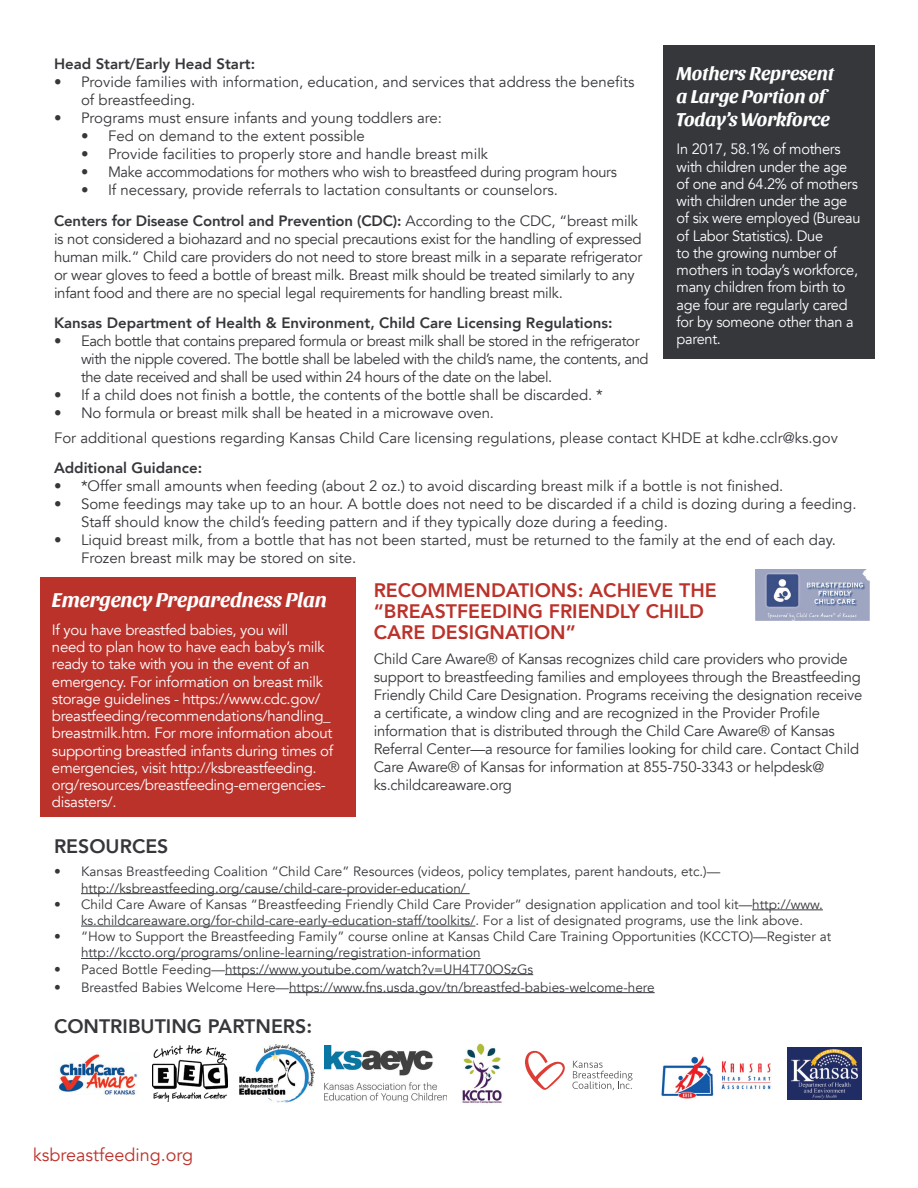
<style>
.page{position:relative;width:918px;height:1188px;background:#fff}
.page>*{position:absolute;margin:0;border:0;box-sizing:border-box;transform-origin:0 0}
.t1{font:italic 700 21px "Sansita";color:#fff}
.t2{font:800 19.5px/21px "Avenir";color:#bb322b}
.t3{font:italic 700 19.5px/23.4px "Sansita";color:#fff}
.t4{font:800 19.5px "Avenir";color:#35373b}
.t5{font:18px "Avenir";color:#bb322b}
.t6{font:15px/18px "Avenir";letter-spacing:-.015em;color:#35373b}
.t7{font:15px/17.2px "Avenir";letter-spacing:-.02em;color:#fff}
.t8{font:800 15px "Avenir";color:#35373b}
.t9{font:13.5px/16.2px "Avenir";color:#35373b}
.s1{font-weight:800}
</style>
<div class="page">
<hr style="left:81px;top:893px;width:389px;height:1px;background:#35373b">
<hr style="left:752px;top:910px;width:71px;height:1px;background:#35373b">
<hr style="left:81px;top:926px;width:394px;height:1px;background:#35373b">
<hr style="left:81px;top:958px;width:400px;height:1px;background:#35373b">
<hr style="left:225px;top:974px;width:308px;height:1px;background:#35373b">
<hr style="left:289px;top:992px;width:366px;height:1px;background:#35373b">
<div style="left:40px;top:577px;width:316px;height:240px;background:#bb322b"></div>
<img style="left:756px;top:569px;width:114px;height:52px">
<div style="left:663px;top:45px;width:212px;height:314px;background:#35373b"></div>
<img style="left:59px;top:1054px;width:79px;height:41px">
<img style="left:462px;top:1043px;width:40px;height:61px">
<img style="left:661px;top:1056px;width:110px;height:43px">
<img style="left:325px;top:1045px;width:122px;height:57px">
<svg style="left:525px;top:1051px;width:40px;height:39px"></svg>
<svg style="left:572px;top:1061px;width:60px;height:29px"></svg>
<img style="left:153px;top:1046px;width:75px;height:55px">
<img style="left:239px;top:1045px;width:76px;height:57px">
<img style="left:787px;top:1048px;width:74px;height:52px">
<p class="t8" style="left:54px;top:52px;width:203px">Head Start/Early Head Start:</p>
<p class="t6" style="left:81px;top:73px;width:555px;text-indent:-27px">• Provide families with information, education, and services that address the benefits of breastfeeding.</p>
<p class="t6" style="left:54px;top:109px;width:390px">• Programs must ensure infants and young toddlers are:</p>
<p class="t6" style="left:81px;top:127px;width:285px">• Fed on demand to the extent possible</p>
<p class="t6" style="left:81px;top:145px;width:409px">• Provide facilities to properly store and handle breast milk</p>
<p class="t6" style="left:81px;top:163px;width:538px">• Make accommodations for mothers who wish to breastfeed during program hours</p>
<p class="t6" style="left:81px;top:181px;width:479px">• If necessary, provide referrals to lactation consultants or counselors.</p>
<p class="t6" style="left:54px;top:212px;width:590px"><span class="s1">Centers for Disease Control and Prevention (CDC):</span> According to the CDC, “breast milk is not considered a biohazard and no special precautions exist for the handling of expressed human milk.” Child care providers do not need to store breast milk in a separate refrigerator or wear gloves to feed a bottle of breast milk. Breast milk should be treated similarly to any infant food and there are no special legal requirements for handling breast milk.</p>
<p class="t8" style="left:54px;top:311px;width:560px">Kansas Department of Health &amp; Environment, Child Care Licensing Regulations:</p>
<p class="t6" style="left:81px;top:332px;width:569px;text-indent:-27px">• Each bottle that contains prepared formula or breast milk shall be stored in the refrigerator with the nipple covered. The bottle shall be labeled with the child’s name, the contents, and the date received and shall be used within 24 hours of the date on the label.</p>
<p class="t6" style="left:54px;top:386px;width:550px">• If a child does not finish a bottle, the contents of the bottle shall be discarded. *</p>
<p class="t6" style="left:54px;top:404px;width:442px">• No formula or breast milk shall be heated in a microwave oven.</p>
<p class="t6" style="left:54px;top:429px;width:785px">For additional questions regarding Kansas Child Care licensing regulations, please contact KHDE at kdhe.cclr@ks.gov</p>
<p class="t8" style="left:54px;top:456px;width:150px">Additional Guidance:</p>
<p class="t6" style="left:54px;top:477px;width:731px">• *Offer small amounts when feeding (about 2 oz.) to avoid discarding breast milk if a bottle is not finished.</p>
<p class="t6" style="left:81px;top:495px;width:777px;text-indent:-27px">• Some feedings may take up to an hour. A bottle does not need to be discarded if a child is dozing during a feeding.<br>Staff should know the child’s feeding pattern and if they typically doze during a feeding.</p>
<p class="t6" style="left:81px;top:531px;width:756px;text-indent:-27px">• Liquid breast milk, from a bottle that has not been started, must be returned to the family at the end of each day.<br>Frozen breast milk may be stored on site.</p>
<p class="t2" style="left:374px;top:580px;width:345px">RECOMMENDATIONS: ACHIEVE THE “BREASTFEEDING FRIENDLY CHILD<br>CARE DESIGNATION”</p>
<p class="t6" style="left:374px;top:650px;width:490px">Child Care Aware® of Kansas recognizes child care providers who provide support to breastfeeding families and employees through the Breastfeeding Friendly Child Care Designation. Programs receiving the designation receive a certificate, a window cling and are recognized in the Provider Profile information that is distributed through the Child Care Aware® of Kansas Referral Center—a resource for families looking for child care. Contact Child Care Aware® of Kansas for information at 855-750-3343 or helpdesk@ ks.childcareaware.org</p>
<p class="t3" style="left:677px;top:61px;width:159px">Mothers Represent a Large Portion of<br>Today’s Workforce</p>
<p class="t7" style="left:677px;top:141px;width:186px">In 2017, 58.1% of mothers with children under the age of one and 64.2% of mothers with children under the age of six were employed (Bureau of Labor Statistics). Due<br>to the growing number of mothers in today’s workforce, many children from birth to age four are regularly cared for by someone other than a parent.</p>
<p class="t1" style="left:52px;top:587px;width:276px">Emergency Preparedness Plan</p>
<p class="t7" style="left:52px;top:621px;width:283px">If you have breastfed babies, you will<br>need to plan how to have each baby’s milk ready to take with you in the event of an emergency. For information on breast milk storage guidelines - https://www.cdc.gov/ breastfeeding/recommendations/handling_ breastmilk.htm. For more information about supporting breastfed infants during times of emergencies, visit http://ksbreastfeeding. org/resources/breastfeeding-emergencies&shy;disasters/.</p>
<p class="t4" style="left:54px;top:831px;width:116px">RESOURCES</p>
<p class="t9" style="left:81px;top:864px;width:641px;text-indent:-27px">• Kansas Breastfeeding Coalition “Child Care” Resources (videos, policy templates, parent handouts, etc.)— http://ksbreastfeeding.org/cause/child-care-provider-education/</p>
<p class="t9" style="left:54px;top:896px;width:770px;text-align:center">• Child Care Aware of Kansas “Breastfeeding Friendly Child Care Provider” designation application and tool kit—http://www. ks.childcareaware.org/for-child-care-early-education-staff/toolkits/. For a list of designated programs, use the link above.</p>
<p class="t9" style="left:81px;top:929px;width:752px;text-indent:-27px">• “How to Support the Breastfeeding Family” course online at Kansas Child Care Training Opportunities (KCCTO)—Register at http://kccto.org/programs/online-learning/registration-information</p>
<p class="t9" style="left:54px;top:961px;width:481px">• Paced Bottle Feeding—https://www.youtube.com/watch?v=UH4T70OSzGs</p>
<p class="t9" style="left:54px;top:979px;width:602px">• Breastfed Babies Welcome Here—https://www.fns.usda.gov/tn/breastfed-babies-welcome-here</p>
<p class="t4" style="left:54px;top:1011px;width:260px">CONTRIBUTING PARTNERS:</p>
<p class="t5" style="left:33px;top:1144px;width:161px">ksbreastfeeding.org</p>
</div>
